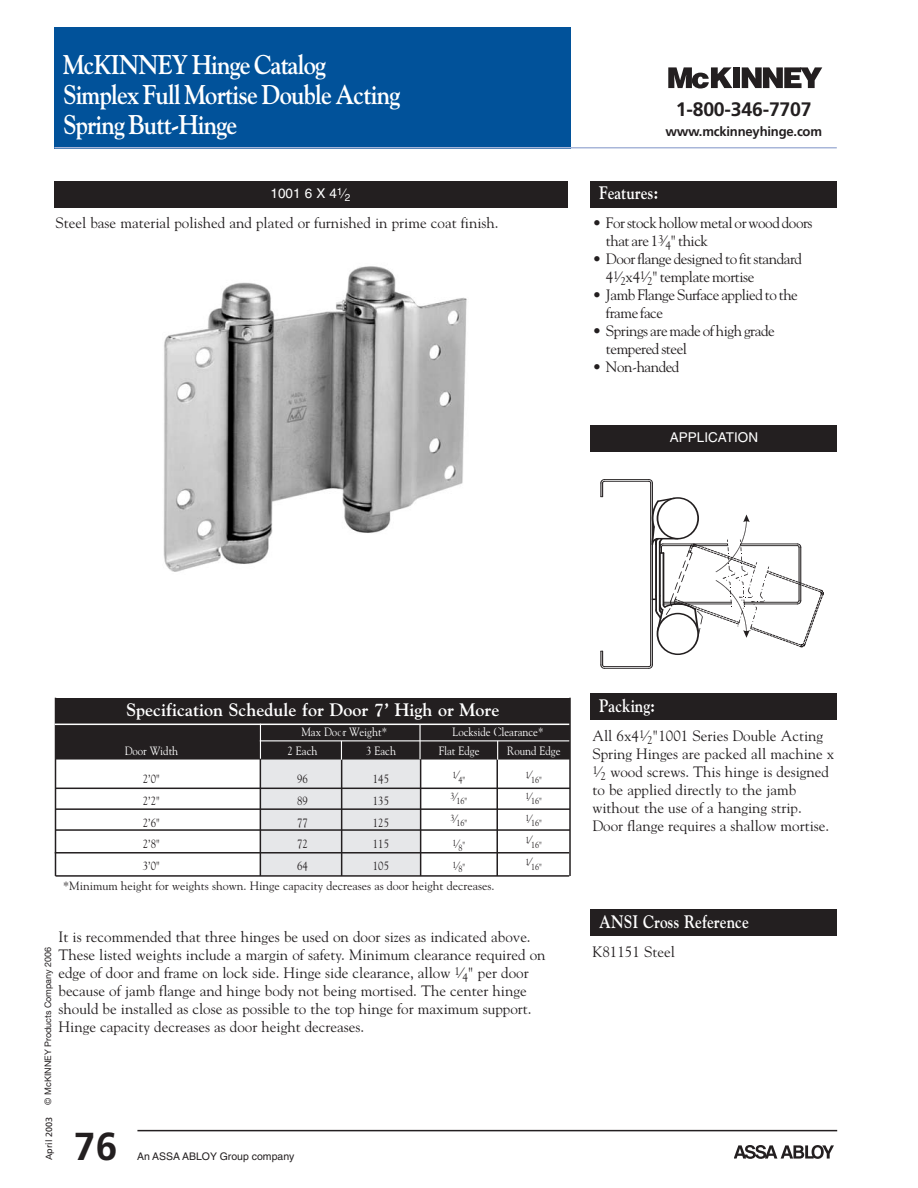
<style>
.page{position:relative;width:918px;height:1188px;background:#fff}
.page>*{position:absolute;margin:0;border:0;box-sizing:border-box;transform-origin:0 0}
.t1{font:700 39px "Frutiger";color:#231f20}
.t2{font:700 27px/30px "Goudy";letter-spacing:-.035em;color:#fff;scale:.9 1}
.t3{font:700 19.5px "Frutiger";letter-spacing:-.01em;color:#231f20}
.t4{font:700 18px "Goudy";color:#fff}
.t5{font:700 18px "Goudy";color:#fff;scale:.85 1}
.t6{font:15px/18px "Goudy";color:#231f20}
.t7{font:15px/18px "Goudy";letter-spacing:-.03em;color:#231f20}
.t8{font:13.5px "Helvetica";color:#fff}
.t9{font:700 13.2px "Frutiger";letter-spacing:-.015em;color:#231f20}
.t10{font:12px "Goudy";color:#231f20}
.t11{font:12px "Goudy";color:#fff;scale:.9 1}
.t12{font:12px "Goudy";color:#231f20;scale:.9 1}
.t13{font:10.5px "Helvetica";color:#231f20}
.t14{font:9px "Goudy";color:#231f20;scale:.9 1}
.t15{font:9px "Helvetica Neue";color:#231f20}
.t16{font:9px "Frutiger";color:#231f20}
.s1{font-size:12px}
</style>
<div class="page">
<div style="left:54px;top:27px;width:516px;height:121px;background:#01529a"></div>
<hr style="left:54px;top:147px;width:783px;height:2px;background:#a8b6d9">
<svg style="left:735px;top:1145px;width:99px;height:14px"></svg>
<hr style="left:137px;top:1130px;width:700px;height:1px;background:#231f20">
<svg style="left:668px;top:67px;width:64px;height:21px"></svg>
<div style="left:734px;top:67px;width:6px;height:21px;background:#231f20"></div>
<svg style="left:742px;top:67px;width:80px;height:21px"></svg>
<div style="left:591px;top:425px;width:246px;height:27px;background:#231f20"></div>
<hr style="left:604px;top:479px;width:45px;height:1px;background:#231f20">
<hr style="left:604px;top:668px;width:45px;height:1px;background:#231f20">
<hr style="left:652px;top:483px;width:1px;height:182px;background:#231f20">
<hr style="left:650px;top:483px;width:1px;height:182px;background:#231f20">
<hr style="left:604px;top:481px;width:45px;height:1px;background:#231f20">
<hr style="left:604px;top:666px;width:45px;height:1px;background:#231f20">
<svg style="left:649px;top:665px;width:4px;height:4px"></svg>
<svg style="left:649px;top:479px;width:4px;height:4px"></svg>
<svg style="left:601px;top:479px;width:4px;height:18px"></svg>
<svg style="left:601px;top:651px;width:4px;height:18px"></svg>
<svg style="left:650px;top:497px;width:174px;height:150px"></svg>
<div style="left:657px;top:498px;width:41px;height:41px;background:#fff;border-radius:50%"></div>
<div style="left:657px;top:497px;width:42px;height:42px;border:2px solid #231f20;border-radius:50%"></div>
<div style="left:657px;top:614px;width:41px;height:40px;background:#fff;border-radius:50%"></div>
<div style="left:657px;top:613px;width:42px;height:42px;border:2px solid #231f20;border-radius:50%"></div>
<div style="left:591px;top:693px;width:246px;height:27px;background:#231f20"></div>
<div style="left:591px;top:909px;width:246px;height:27px;background:#231f20"></div>
<div style="left:54px;top:181px;width:513px;height:27px;background:#231f20"></div>
<div style="left:591px;top:181px;width:246px;height:27px;background:#231f20"></div>
<div style="left:261px;top:720px;width:159px;height:155px;background:#e6e7e9"></div>
<div style="left:56px;top:698px;width:514px;height:60px;background:#231f20"></div>
<hr style="left:56px;top:875px;width:513px;height:2px;background:#231f20">
<hr style="left:56px;top:829px;width:514px;height:2px;background:#231f20">
<hr style="left:55px;top:852px;width:514px;height:2px;background:#231f20">
<hr style="left:56px;top:808px;width:514px;height:2px;background:#231f20">
<hr style="left:56px;top:788px;width:514px;height:1px;background:#231f20">
<hr style="left:56px;top:758px;width:514px;height:2px;background:#231f20">
<hr style="left:569px;top:698px;width:2px;height:178px;background:#231f20">
<hr style="left:55px;top:698px;width:1px;height:178px;background:#231f20">
<hr style="left:260px;top:725px;width:1px;height:151px;background:#231f20">
<hr style="left:341px;top:725px;width:1px;height:151px;background:#231f20">
<hr style="left:420px;top:725px;width:1px;height:151px;background:#231f20">
<hr style="left:496px;top:725px;width:2px;height:151px;background:#231f20">
<hr style="left:260px;top:740px;width:309px;height:1px;background:#fff">
<hr style="left:55px;top:724px;width:514px;height:1px;background:#fff">
<hr style="left:419px;top:724px;width:2px;height:35px;background:#fff">
<hr style="left:260px;top:724px;width:1px;height:35px;background:#fff">
<svg style="left:341px;top:741px;width:1px;height:19px"></svg>
<svg style="left:497px;top:741px;width:1px;height:19px"></svg>
<img style="left:163px;top:266px;width:304px;height:306px">
<h2 class="t2" style="left:63px;top:50px;width:376px">McKINNEY Hinge Catalog<br>Simplex Full Mortise Double Acting<br>Spring Butt-Hinge</h2>
<p class="t8" style="left:271px;top:188px;width:81px">1001 6 X 4<sup>1</sup>⁄<sub>2</sub></p>
<p class="t6" style="left:56px;top:214px;width:445px">Steel base material polished and plated or furnished in prime coat finish.</p>
<h3 class="t3" style="left:676px;top:102px;width:137px">1-800-346-7707</h3>
<p class="t9" style="left:665px;top:126px;width:158px">www.mckinneyhinge.com</p>
<p class="t5" style="left:599px;top:183px;width:71px">Features:</p>
<p class="t7" style="left:606px;top:214px;width:208px;text-indent:-14px">• For stock hollow metal or wood doors that are 1<sup>3</sup>⁄<sub>4</sub>" thick</p>
<p class="t7" style="left:606px;top:250px;width:198px;text-indent:-14px">• Door flange designed to fit standard<br>4<sup>1</sup>⁄<sub>2</sub>x4<sup>1</sup>⁄<sub>2</sub>" template mortise</p>
<p class="t7" style="left:606px;top:286px;width:194px;text-indent:-14px">• Jamb Flange Surface applied to the frame face</p>
<p class="t7" style="left:606px;top:322px;width:170px;text-indent:-14px">• Springs are made of high grade tempered steel</p>
<p class="t7" style="left:592px;top:358px;width:88px">• Non-handed</p>
<p class="t8" style="left:670px;top:433px;width:90px">APPLICATION</p>
<p class="t4" style="left:126px;top:699px;width:375px">Specification Schedule for Door 7’ High or More</p>
<p class="t11" style="left:301px;top:725px;width:97px">Max Door Weight*</p>
<p class="t11" style="left:452px;top:725px;width:103px">Lockside Clearance*</p>
<p class="t11" style="left:125px;top:743px;width:61px">Door Width</p>
<p class="t11" style="left:288px;top:743px;width:35px">2 Each</p>
<p class="t11" style="left:366px;top:743px;width:35px">3 Each</p>
<p class="t11" style="left:439px;top:743px;width:47px">Flat Edge</p>
<p class="t11" style="left:507px;top:743px;width:61px">Round Edge</p>
<p class="t12" style="left:143px;top:772px;width:21px">2’0"</p>
<p class="t12" style="left:297px;top:772px;width:14px">96</p>
<p class="t12" style="left:373px;top:772px;width:19px">145</p>
<p class="t14" style="left:453px;top:774px;width:16px">1<sup>⁄</sup>4"</p>
<p class="t14" style="left:525px;top:774px;width:20px">1<sup>⁄</sup>16"</p>
<p class="t12" style="left:143px;top:794px;width:21px">2’2"</p>
<p class="t12" style="left:297px;top:794px;width:13px">89</p>
<p class="t12" style="left:373px;top:794px;width:19px">135</p>
<p class="t14" style="left:451px;top:796px;width:20px">3<sup>⁄</sup>16"</p>
<p class="t14" style="left:525px;top:796px;width:20px">1<sup>⁄</sup>16"</p>
<p class="t12" style="left:143px;top:815px;width:21px">2’6"</p>
<p class="t12" style="left:297px;top:815px;width:13px">77</p>
<p class="t12" style="left:373px;top:815px;width:19px">125</p>
<p class="t14" style="left:451px;top:818px;width:20px">3<sup>⁄</sup>16"</p>
<p class="t14" style="left:525px;top:818px;width:20px">1<sup>⁄</sup>16"</p>
<p class="t12" style="left:143px;top:837px;width:21px">2’8"</p>
<p class="t12" style="left:297px;top:837px;width:13px">72</p>
<p class="t12" style="left:373px;top:837px;width:19px">115</p>
<p class="t14" style="left:453px;top:839px;width:16px">1<span class="s1">⁄</span>8"</p>
<p class="t14" style="left:525px;top:839px;width:20px">1<sup>⁄</sup>16"</p>
<p class="t12" style="left:143px;top:859px;width:21px">3’0"</p>
<p class="t12" style="left:297px;top:859px;width:13px">64</p>
<p class="t12" style="left:373px;top:859px;width:19px">105</p>
<p class="t14" style="left:453px;top:861px;width:16px">1<span class="s1">⁄</span>8"</p>
<p class="t14" style="left:525px;top:861px;width:20px">1<sup>⁄</sup>16"</p>
<p class="t10" style="left:63px;top:879px;width:433px">*Minimum height for weights shown. Hinge capacity decreases as door height decreases.</p>
<p class="t6" style="left:58px;top:928px;width:489px">It is recommended that three hinges be used on door sizes as indicated above.<br>These listed weights include a margin of safety. Minimum clearance required on edge of door and frame on lock side. Hinge side clearance, allow <sup>1</sup>⁄<sub>4</sub>" per door because of jamb flange and hinge body not being mortised. The center hinge should be installed as close as possible to the top hinge for maximum support.<br>Hinge capacity decreases as door height decreases.</p>
<p class="t15" style="left:45px;top:1105px;width:159px;rotate:-90deg">© McKINNEY Products Company 2006</p>
<p class="t16" style="left:45px;top:1160px;width:45px;rotate:-90deg">April 2003</p>
<h1 class="t1" style="left:74px;top:1131px;width:45px">76</h1>
<p class="t13" style="left:137px;top:1153px;width:159px">An ASSA ABLOY Group company</p>
<p class="t5" style="left:599px;top:695px;width:67px">Packing:</p>
<p class="t6" style="left:592px;top:726px;width:243px">All 6x4<sup>1</sup>⁄<sub>2</sub>"1001 Series Double Acting Spring Hinges are packed all machine x <sup>1</sup>⁄<sub>2</sub> wood screws. This hinge is designed to be applied directly to the jamb without the use of a hanging strip.<br>Door flange requires a shallow mortise.</p>
<p class="t5" style="left:599px;top:911px;width:177px">ANSI Cross Reference</p>
<p class="t6" style="left:592px;top:942px;width:84px">K81151 Steel</p>
</div>
